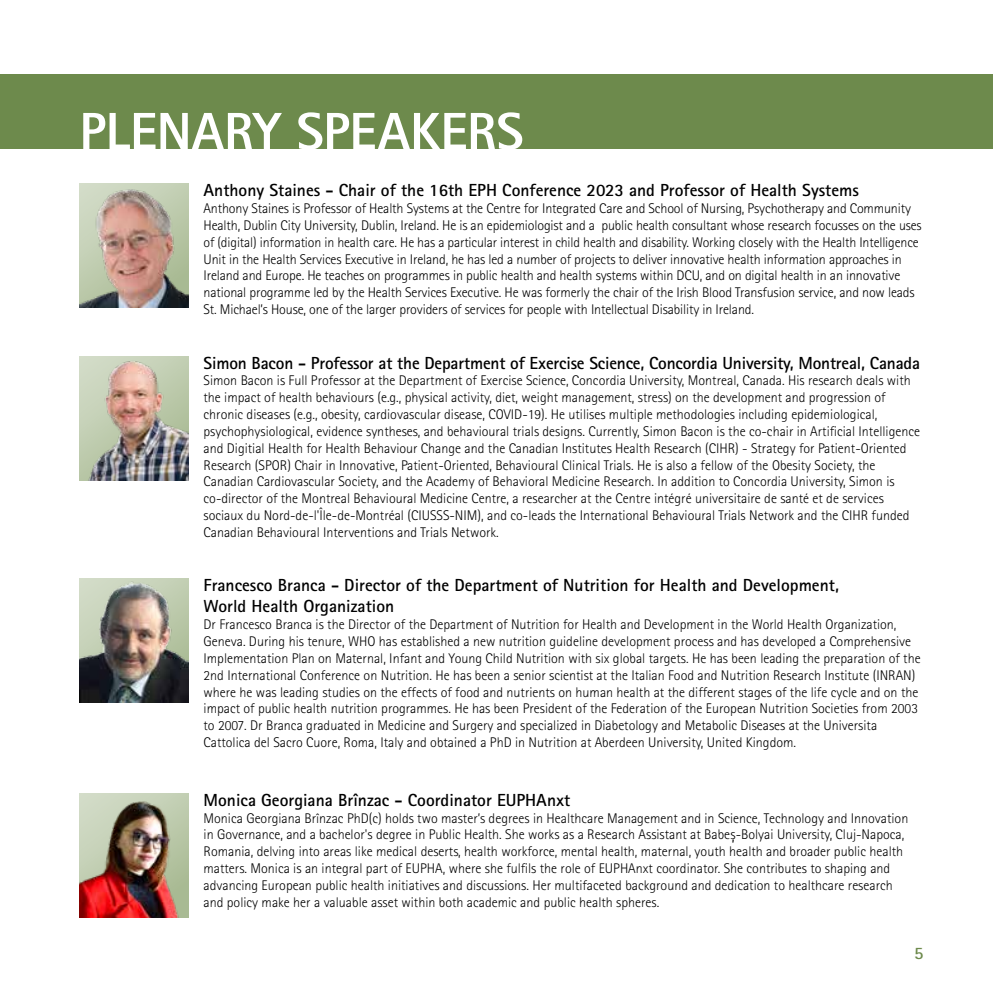
<style>
.page{position:relative;width:993px;height:993px;background:#fff}
.page>*{position:absolute;margin:0;border:0;box-sizing:border-box;transform-origin:0 0}
.t1{font:800 52.5px "Rotis Sans Serif Std";color:#fff}
.t2{font:700 17.5px/21px "Rotis Sans Serif Std";color:#000}
.t3{font:700 17.5px "Rotis Sans Serif Std";color:#6d8a4c}
.t4{font:300 14px/16.8px "Rotis Sans Serif Std";color:#000}
.t5{font:14px "Rotis Sans Serif Std";color:#000}
</style>
<div class="page">
<div style="left:0;top:74px;width:992px;height:75px;background:#6d8a4c"></div>
<div style="left:79px;top:184px;width:110px;height:124px;background:#ccd6bf"></div>
<img style="left:79px;top:189px;width:110px;height:119px">
<img style="left:79px;top:356px;width:110px;height:124px">
<img style="left:79px;top:578px;width:110px;height:124px">
<img style="left:79px;top:793px;width:110px;height:124px">
<h1 class="t1" style="left:79px;top:98px;width:445px">PLENARY SPEAKERS</h1>
<p class="t2" style="left:203px;top:179px;width:656px">Anthony Staines - Chair of the 16th EPH Conference 2023 and Professor of Health Systems</p>
<p class="t4" style="left:203px;top:200px;width:719px">Anthony Staines is Professor of Health Systems at the Centre for Integrated Care and School of Nursing, Psychotherapy and Community Health, Dublin City University, Dublin, Ireland. He is an epidemiologist and a public health consultant whose research focusses on the uses of (digital) information in health care. He has a particular interest in child health and disability. Working closely with the Health Intelligence Unit in the Health Services Executive in Ireland, he has led a number of projects to deliver innovative health information approaches in Ireland and Europe. He teaches on programmes in public health and health systems within DCU, and on digital health in an innovative national programme led by the Health Services Executive. He was formerly the chair of the Irish Blood Transfusion service, and now leads St. Michael’s House, one of the larger providers of services for people with Intellectual Disability in Ireland.</p>
<p class="t2" style="left:203px;top:352px;width:717px">Simon Bacon - Professor at the Department of Exercise Science, Concordia University, Montreal, Canada</p>
<p class="t4" style="left:203px;top:372px;width:717px">Simon Bacon is Full Professor at the Department of Exercise Science, Concordia University, Montreal, Canada. His research deals with the impact of health behaviours (e.g., physical activity, diet, weight management, stress) on the development and progression of chronic diseases (e.g., obesity, cardiovascular disease, COVID-19). He utilises multiple methodologies including epidemiological, psychophysiological, evidence syntheses, and behavioural trials designs. Currently, Simon Bacon is the co-chair in Artificial Intelligence and Digitial Health for Health Behaviour Change and the Canadian Institutes Health Research (CIHR) - Strategy for Patient-Oriented Research (SPOR) Chair in Innovative, Patient-Oriented, Behavioural Clinical Trials. He is also a fellow of the Obesity Society, the Canadian Cardiovascular Society, and the Academy of Behavioral Medicine Research. In addition to Concordia University, Simon is co-director of the Montreal Behavioural Medicine Centre, a researcher at the Centre intégré universitaire de santé et de services sociaux du Nord-de-l'Île-de-Montréal (CIUSSS-NIM), and co-leads the International Behavioural Trials Network and the CIHR funded Canadian Behavioural Interventions and Trials Network.</p>
<p class="t2" style="left:203px;top:574px;width:636px">Francesco Branca - Director of the Department of Nutrition for Health and Development,<br>World Health Organization</p>
<p class="t4" style="left:203px;top:616px;width:718px">Dr Francesco Branca is the Director of the Department of Nutrition for Health and Development in the World Health Organization, Geneva. During his tenure, WHO has established a new nutrition guideline development process and has developed a Comprehensive Implementation Plan on Maternal, Infant and Young Child Nutrition with six global targets. He has been leading the preparation of the 2nd International Conference on Nutrition. He has been a senior scientist at the Italian Food and Nutrition Research Institute (INRAN) where he was leading studies on the effects of food and nutrients on human health at the different stages of the life cycle and on the impact of public health nutrition programmes. He has been President of the Federation of the European Nutrition Societies from 2003 to 2007. Dr Branca graduated in Medicine and Surgery and specialized in Diabetology and Metabolic Diseases at the Universita Cattolica del Sacro Cuore, Roma, Italy and obtained a PhD in Nutrition at Aberdeen University, United Kingdom.</p>
<p class="t2" style="left:203px;top:788px;width:368px">Monica Georgiana Brînzac - Coordinator EUPHAnxt</p>
<p class="t4" style="left:203px;top:809px;width:706px">Monica Georgiana Brînzac PhD(c) holds two master’s degrees in Healthcare Management and in Science, Technology and Innovation in Governance, and a bachelor's degree in Public Health. She works as a Research Assistant at Babe s-Bolyai University, Cluj-Napoca,</p>
<p class="t5" style="left:731px;top:827px;width:4px">‚</p>
<p class="t4" style="left:203px;top:842px;width:701px">Romania, delving into areas like medical deserts, health workforce, mental health, maternal, youth health and broader public health matters. Monica is an integral part of EUPHA, where she fulfils the role of EUPHAnxt coordinator. She contributes to shaping and advancing European public health initiatives and discussions. Her multifaceted background and dedication to healthcare research and policy make her a valuable asset within both academic and public health spheres.</p>
<p class="t3" style="left:913px;top:941px;width:11px">5</p>
</div>
